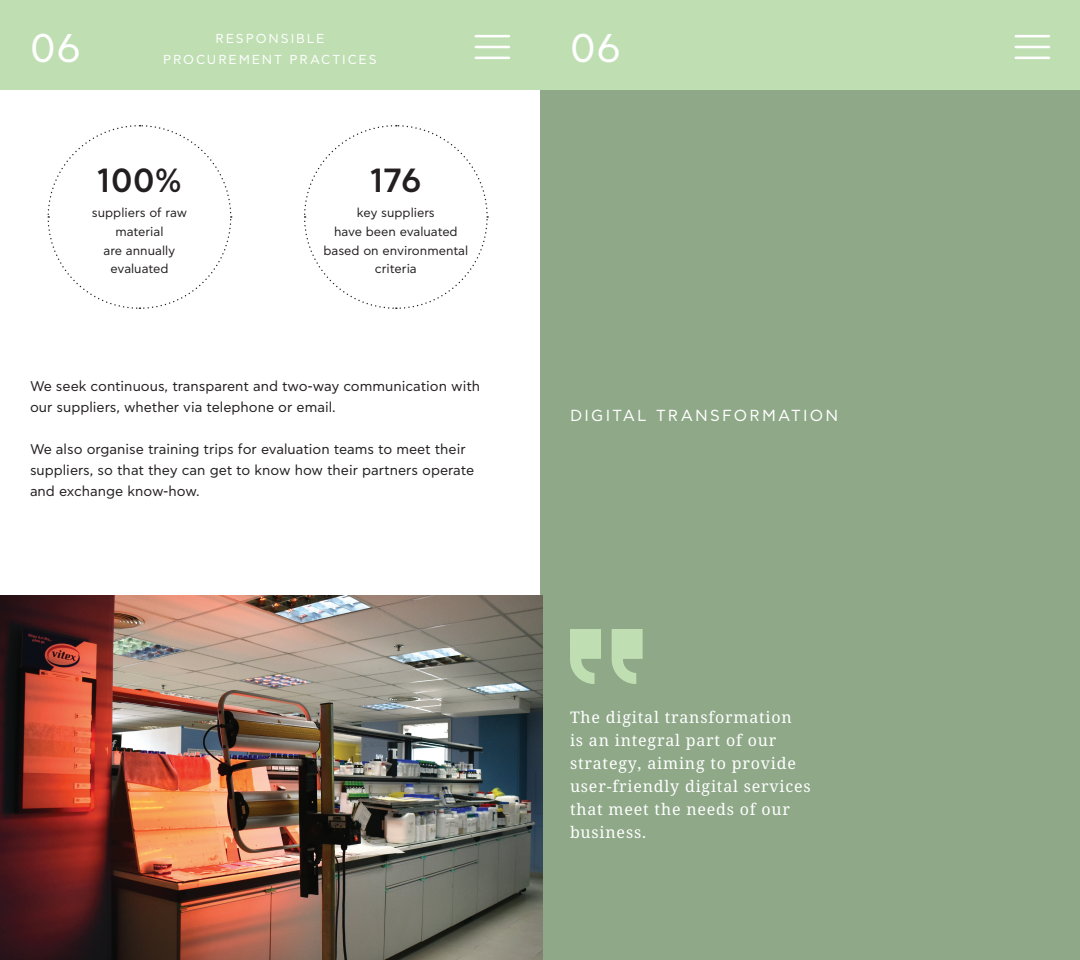
<style>
.page{position:relative;width:1080px;height:960px;background:#fff}
.page>*{position:absolute;margin:0;border:0;box-sizing:border-box;transform-origin:0 0}
.t1{font:40px "CF Asty Std";color:#fff}
.t2{font:500 33.45px "CF Asty Std";color:#231f20}
.t3{font:16px/23px "Noto Serif";letter-spacing:.05em;color:#fff}
.t4{font:16px "CF Asty Std";letter-spacing:.135em;color:#fff}
.t5{font:14px/21px "CF Asty Std";color:#231f20}
.t6{font:13px/21.5px "CF Asty Std";letter-spacing:.14em;color:#fff;text-align:center}
.t7{font:12.55px/18.9px "CF Asty Std";color:#231f20;text-align:center}
</style>
<div class="page">
<div style="left:0;top:0;width:540px;height:90px;background:#bfdfb3"></div>
<div style="left:540px;top:0;width:540px;height:90px;background:#bfdfb3"></div>
<div style="left:540px;top:90px;width:540px;height:870px;background:#8ea888"></div>
<svg style="left:612px;top:629px;width:31px;height:55px"></svg>
<svg style="left:570px;top:629px;width:31px;height:55px"></svg>
<hr style="left:1016px;top:35px;width:33px;height:2px;background:#fff">
<hr style="left:1016px;top:46px;width:33px;height:2px;background:#fff">
<hr style="left:1016px;top:57px;width:33px;height:2px;background:#fff">
<svg style="left:47px;top:125px;width:185px;height:184px"></svg>
<svg style="left:304px;top:125px;width:185px;height:184px"></svg>
<hr style="left:476px;top:35px;width:33px;height:2px;background:#fff">
<hr style="left:476px;top:46px;width:33px;height:2px;background:#fff">
<hr style="left:476px;top:57px;width:33px;height:2px;background:#fff">
<img style="left:0;top:596px;width:543px;height:364px">
<h1 class="t1" style="left:30px;top:26px;width:53px">06</h1>
<p class="t6" style="left:163px;top:28px;width:215px">RESPONSIBLE<br>PROCUREMENT PRACTICES</p>
<h2 class="t2" style="left:97px;top:162px;width:87px">100%</h2>
<h2 class="t2" style="left:370px;top:162px;width:53px">176</h2>
<p class="t7" style="left:92px;top:204px;width:97px">suppliers of raw material<br>are annually evaluated</p>
<p class="t7" style="left:323px;top:204px;width:146px">key suppliers<br>have been evaluated based on environmental criteria</p>
<p class="t5" style="left:30px;top:376px;width:452px">We seek continuous, transparent and two-way communication with our suppliers, whether via telephone or email.</p>
<p class="t5" style="left:30px;top:439px;width:446px">We also organise training trips for evaluation teams to meet their suppliers, so that they can get to know how their partners operate and exchange know-how.</p>
<h1 class="t1" style="left:570px;top:26px;width:53px">06</h1>
<p class="t4" style="left:570px;top:407px;width:270px">DIGITAL TRANSFORMATION</p>
<p class="t3" style="left:570px;top:706px;width:242px">The digital transformation<br>is an integral part of our strategy, aiming to provide user-friendly digital services that meet the needs of our business.</p>
</div>
